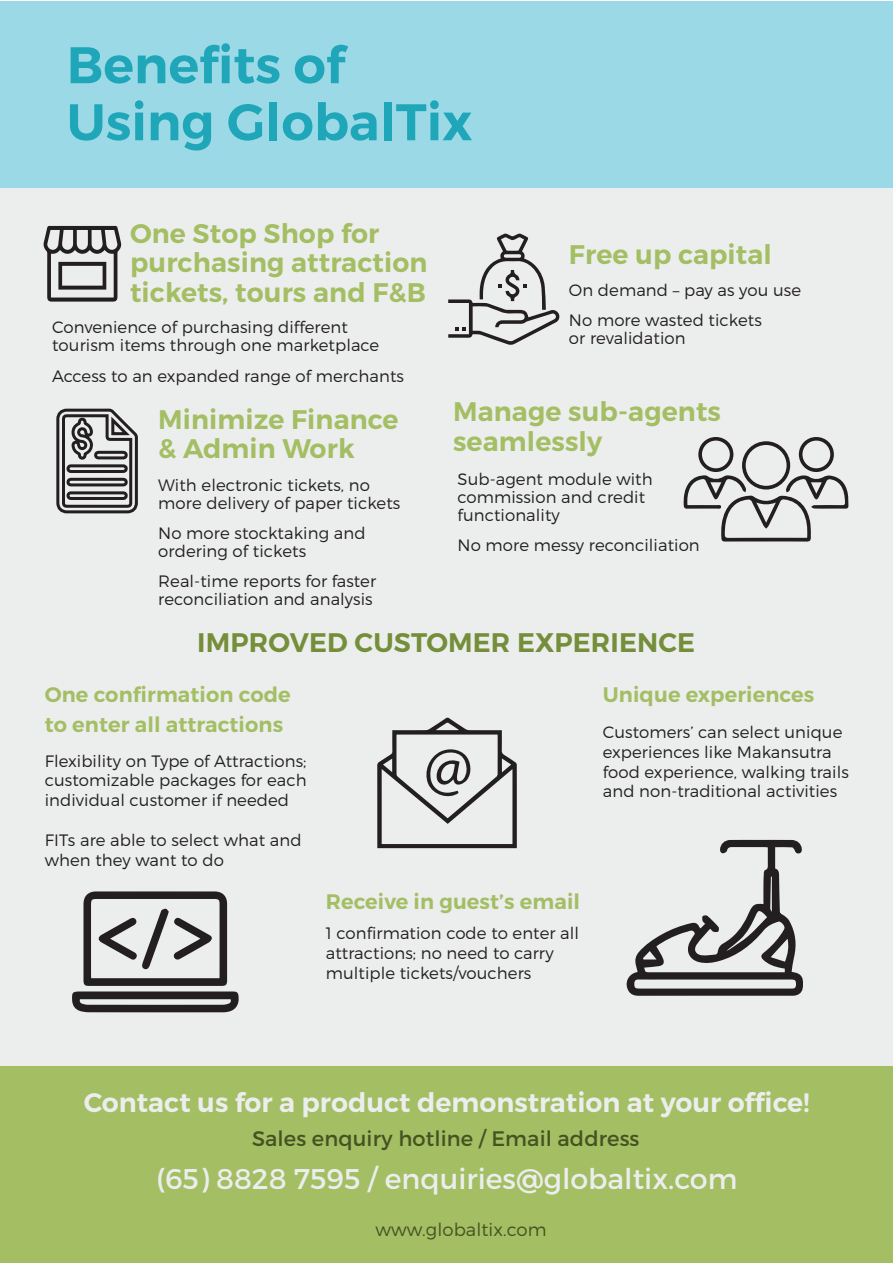
<style>
.page{position:relative;width:893px;height:1263px;background:#fff}
.page>*{position:absolute;margin:0;border:0;box-sizing:border-box;transform-origin:0 0}
.t1{font:600 51.45px/57px "Montserrat";color:#1fa7b9}
.t2{font:28.5px "Montserrat";color:#eceded}
.t3{font:600 26.85px/29.7px "Montserrat";letter-spacing:.005em;color:#a3be63}
.t4{font:600 26.85px "Montserrat";color:#eceded}
.t5{font:600 26.85px "Montserrat";letter-spacing:.005em;color:#748e39}
.t6{font:600 21px/29.7px "Montserrat";letter-spacing:.005em;color:#a3be63}
.t7{font:21px "Montserrat";letter-spacing:.005em;color:#455222}
.t8{font:300 18px "Montserrat";letter-spacing:.005em;color:#455222}
.t9{font:300 16.5px/19.8px "Montserrat";letter-spacing:.005em;color:#231f20}
</style>
<div class="page">
<div style="left:0;top:1px;width:893px;height:187px;background:#9bd9e7"></div>
<div style="left:0;top:188px;width:893px;height:878px;background:#eceded"></div>
<div style="left:0;top:1066px;width:893px;height:197px;background:#a3be63"></div>
<svg style="left:56px;top:408px;width:82px;height:106px"></svg>
<svg style="left:448px;top:234px;width:112px;height:111px"></svg>
<svg style="left:683px;top:437px;width:165px;height:105px"></svg>
<svg style="left:72px;top:891px;width:167px;height:121px"></svg>
<svg style="left:377px;top:717px;width:140px;height:131px"></svg>
<svg style="left:626px;top:840px;width:177px;height:156px"></svg>
<svg style="left:43px;top:226px;width:79px;height:76px"></svg>
<h1 class="t1" style="left:67px;top:37px;width:407px">Benefits of<br>Using GlobalTix</h1>
<h3 class="t3" style="left:130px;top:218px;width:299px">One Stop Shop for purchasing attraction tickets, tours and F&amp;B</h3>
<p class="t9" style="left:52px;top:318px;width:328px;line-height:18px">Convenience of purchasing different tourism items through one marketplace</p>
<p class="t9" style="left:52px;top:366px;width:353px">Access to an expanded range of merchants</p>
<h3 class="t3" style="left:569px;top:240px;width:204px">Free up capital</h3>
<p class="t9" style="left:569px;top:274px;width:234px;line-height:30px">On demand – pay as you use<br>No more wasted tickets</p>
<p class="t9" style="left:569px;top:328px;width:118px">or revalidation</p>
<h3 class="t3" style="left:158px;top:404px;width:242px">Minimize Finance &amp; Admin Work</h3>
<h3 class="t3" style="left:453px;top:397px;width:269px">Manage sub-agents seamlessly</h3>
<p class="t9" style="left:158px;top:476px;width:244px;line-height:18px">With electronic tickets, no more delivery of paper tickets</p>
<p class="t9" style="left:158px;top:524px;width:209px;line-height:18px">No more stocktaking and ordering of tickets</p>
<p class="t9" style="left:158px;top:572px;width:219px;line-height:18px">Real-time reports for faster reconciliation and analysis</p>
<p class="t9" style="left:458px;top:470px;width:197px;line-height:18px">Sub-agent module with commission and credit functionality</p>
<p class="t9" style="left:458px;top:535px;width:244px">No more messy reconciliation</p>
<h3 class="t5" style="left:197px;top:626px;width:499px">IMPROVED CUSTOMER EXPERIENCE</h3>
<p class="t6" style="left:45px;top:680px;width:247px">One confirmation code to enter all attractions</p>
<p class="t6" style="left:603px;top:680px;width:213px">Unique experiences</p>
<p class="t9" style="left:45px;top:750px;width:263px;text-align:justify">Flexibility on Type of Attractions; customizable packages for each individual customer if needed</p>
<p class="t9" style="left:45px;top:830px;width:258px">FITs are able to select what and when they want to do</p>
<p class="t9" style="left:603px;top:722px;width:247px">Customers’ can select unique experiences like Makansutra food experience, walking trails and non-traditional activities</p>
<p class="t6" style="left:326px;top:887px;width:256px">Receive in guest’s email</p>
<p class="t9" style="left:326px;top:923px;width:255px">1 confirmation code to enter all attractions; no need to carry multiple tickets/vouchers</p>
<h3 class="t4" style="left:84px;top:1085px;width:727px">Contact us for a product demonstration at your office!</h3>
<p class="t7" style="left:252px;top:1125px;width:389px">Sales enquiry hotline / Email address</p>
<h2 class="t2" style="left:156px;top:1161px;width:583px">(65) 8828 7595 / enquiries@globaltix.com</h2>
<p class="t8" style="left:375px;top:1219px;width:173px">www.globaltix.com</p>
<p class="t8" style="left:373px;top:1219px;width:173px">www.globaltix.com</p>
</div>
